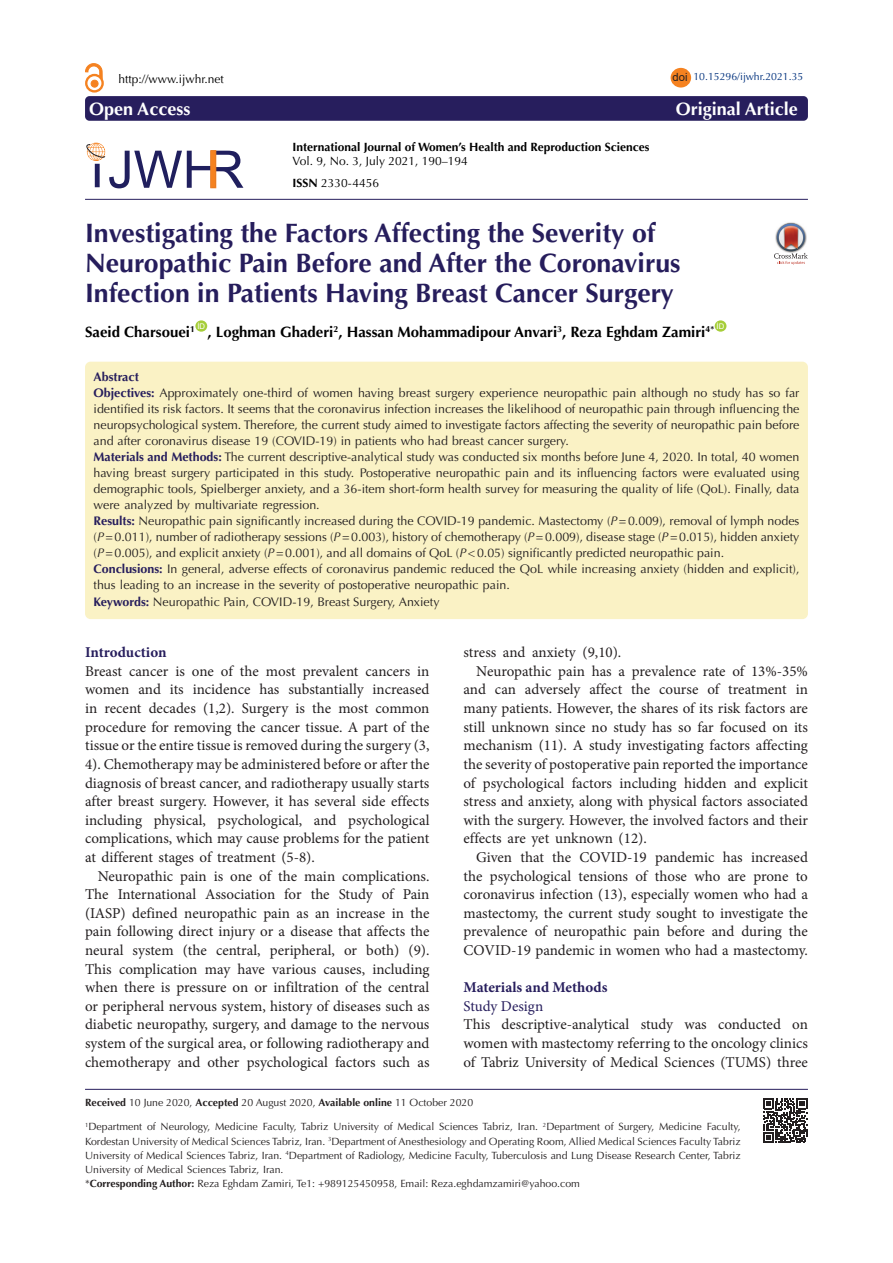
<style>
.page{position:relative;width:893px;height:1263px;background:#fff}
.page>*{position:absolute;margin:0;border:0;box-sizing:border-box;transform-origin:0 0}
.Pa3{font:700 26.7px/30px "Optima LT Std";color:#261d5c}
.t1{font:700 18px "Optima LT Std";color:#fff}
.t2{font:15px/18.6px "Minion Pro";color:#231f20;text-align:justify}
.t3{font:700 15px "Optima LT Std";color:#000}
.t4{font:700 15px "Minion Pro";color:#271e5d}
.t5{font:15px "Minion Pro";color:#271e5d}
.t6{font:12.45px/16px "Optima LT Std";color:#231f20;text-align:justify}
.t7{font:700 12.45px "Optima LT Std";color:#261d5c}
.t8{font:12px "Optima LT Std";color:#000}
.t9{font:700 12px "Optima LT Std";color:#000}
.t10{font:11.25px "Arial";color:#231f20}
.t11{font:10.5px/14.2px "Optima LT Std";color:#231f20;text-align:justify}
.t12{font:10.5px "Optima LT Std";color:#00317d}
.t13{font:7.8px "Arial";color:#fff}
.s1{font-weight:700}
.s2{font-weight:700;color:#261d5c}
.s3{font-style:italic}
</style>
<div class="page">
<div style="left:85px;top:362px;width:723px;height:257px;background:#faf2c5;border-radius:6px"></div>
<div style="left:195px;top:320px;width:12px;height:12px;background:#a6ce39;border-radius:50%"></div>
<div style="left:715px;top:320px;width:11px;height:12px;background:#a6ce39;border-radius:50%"></div>
<div style="left:85px;top:96px;width:723px;height:25px;background:#271e5d;border-radius:4px"></div>
<hr style="left:85px;top:199px;width:723px;height:1px;background:#271e5d">
<div style="left:671px;top:68px;width:20px;height:20px;background:#f58220;border-radius:50%"></div>
<div style="left:91px;top:80px;width:7px;height:7px;background:#f58220;border-radius:50%"></div>
<div style="left:91px;top:80px;width:7px;height:7px;border:1px solid #f58220;border-radius:50%"></div>
<div style="left:85px;top:74px;width:19px;height:19px;border:2px solid #f58220;border-radius:50%"></div>
<svg style="left:85px;top:63px;width:17px;height:16px"></svg>
<hr style="left:85px;top:1089px;width:723px;height:1px;background:#261d5c">
<svg style="left:763px;top:1098px;width:44px;height:45px"></svg>
<svg style="left:774px;top:223px;width:34px;height:42px"></svg>
<svg style="left:86px;top:143px;width:157px;height:45px"></svg>
<svg style="left:211px;top:150px;width:5px;height:38px"></svg>
<p class="t8" style="left:118px;top:72px;width:107px">http://www.ijwhr.net</p>
<p class="t10" style="left:672px;top:70px;width:17px">doi</p>
<p class="t12" style="left:693px;top:71px;width:111px">10.15296/ijwhr.2021.35</p>
<p class="t1" style="left:89px;top:98px;width:103px">Open Access</p>
<p class="t1" style="left:676px;top:98px;width:124px">Original Article</p>
<p class="t9" style="left:293px;top:140px;width:358px">International Journal of Women’s Health and Reproduction Sciences</p>
<p class="t8" style="left:293px;top:154px;width:177px">Vol. 9, No. 3, July 2021, 190–194</p>
<p class="t8" style="left:293px;top:176px;width:88px"><span class="s1">ISSN</span> 2330-4456</p>
<p class="Pa3" style="left:85px;top:218px;width:597px">Investigating the Factors Affecting the Severity of<br>Neuropathic Pain Before and After the Coronavirus<br>Infection in Patients Having Breast Cancer Surgery</p>
<p class="t3" style="left:85px;top:323px;width:111px">Saeid Charsouei<sup>1</sup></p>
<p class="t13" style="left:197px;top:321px;width:9px">ID</p>
<p class="t3" style="left:208px;top:323px;width:508px">, Loghman Ghaderi<sup>2</sup>, Hassan Mohammadipour Anvari<sup>3</sup>, Reza Eghdam Zamiri<sup>4*</sup></p>
<p class="t13" style="left:717px;top:321px;width:9px">ID</p>
<p class="t7" style="left:94px;top:369px;width:47px">Abstract</p>
<p class="t6" style="left:94px;top:385px;width:707px"><span class="s2">Objectives:</span> Approximately one-third of women having breast surgery experience neuropathic pain although no study has so far identified its risk factors. It seems that the coronavirus infection increases the likelihood of neuropathic pain through influencing the neuropsychological system. Therefore, the current study aimed to investigate factors affecting the severity of neuropathic pain before and after coronavirus disease 19 (COVID-19) in patients who had breast cancer surgery.</p>
<p class="t6" style="left:94px;top:449px;width:707px"><span class="s2">Materials and Methods:</span> The current descriptive-analytical study was conducted six months before June 4, 2020. In total, 40 women having breast surgery participated in this study. Postoperative neuropathic pain and its influencing factors were evaluated using demographic tools, Spielberger anxiety, and a 36-item short-form health survey for measuring the quality of life (QoL). Finally, data were analyzed by multivariate regression.</p>
<p class="t6" style="left:94px;top:513px;width:707px"><span class="s2">Results:</span> Neuropathic pain significantly increased during the COVID-19 pandemic. Mastectomy (<span class="s3">P</span>=0.009), removal of lymph nodes (<span class="s3">P</span>=0.011), number of radiotherapy sessions (<span class="s3">P</span>=0.003), history of chemotherapy (<span class="s3">P</span>=0.009), disease stage (<span class="s3">P</span>=0.015), hidden anxiety (<span class="s3">P</span>=0.005), and explicit anxiety (<span class="s3">P</span>=0.001), and all domains of QoL (<span class="s3">P</span>&lt;0.05) significantly predicted neuropathic pain.</p>
<p class="t6" style="left:94px;top:561px;width:707px"><span class="s2">Conclusions:</span> In general, adverse effects of coronavirus pandemic reduced the QoL while increasing anxiety (hidden and explicit), thus leading to an increase in the severity of postoperative neuropathic pain.</p>
<p class="t6" style="left:94px;top:593px;width:347px"><span class="s2">Keywords:</span> Neuropathic Pain, COVID-19, Breast Surgery, Anxiety</p>
<p class="t4" style="left:85px;top:642px;width:83px">Introduction</p>
<p class="t2" style="left:85px;top:662px;width:346px">Breast cancer is one of the most prevalent cancers in women and its incidence has substantially increased in recent decades (1,2). Surgery is the most common procedure for removing the cancer tissue. A part of the tissue or the entire tissue is removed during the surgery (3, 4). Chemotherapy may be administered before or after the diagnosis of breast cancer, and radiotherapy usually starts after breast surgery. However, it has several side effects including physical, psychological, and psychological complications, which may cause problems for the patient at different stages of treatment (5-8).</p>
<p class="t2" style="left:85px;top:866px;width:346px;text-indent:13px">Neuropathic pain is one of the main complications.<br>The International Association for the Study of Pain (IASP) defined neuropathic pain as an increase in the pain following direct injury or a disease that affects the neural system (the central, peripheral, or both) (9).<br>This complication may have various causes, including when there is pressure on or infiltration of the central or peripheral nervous system, history of diseases such as diabetic neuropathy, surgery, and damage to the nervous system of the surgical area, or following radiotherapy and chemotherapy and other psychological factors such as</p>
<p class="t2" style="left:463px;top:643px;width:159px">stress and anxiety (9,10).</p>
<p class="t2" style="left:463px;top:662px;width:346px;text-indent:13px">Neuropathic pain has a prevalence rate of 13%-35% and can adversely affect the course of treatment in many patients. However, the shares of its risk factors are still unknown since no study has so far focused on its mechanism (11). A study investigating factors affecting the severity of postoperative pain reported the importance of psychological factors including hidden and explicit stress and anxiety, along with physical factors associated with the surgery. However, the involved factors and their effects are yet unknown (12).</p>
<p class="t2" style="left:463px;top:848px;width:346px;text-indent:13px">Given that the COVID-19 pandemic has increased the psychological tensions of those who are prone to coronavirus infection (13), especially women who had a mastectomy, the current study sought to investigate the prevalence of neuropathic pain before and during the COVID-19 pandemic in women who had a mastectomy.</p>
<p class="t4" style="left:463px;top:977px;width:145px">Materials and Methods</p>
<p class="t5" style="left:463px;top:996px;width:81px">Study Design</p>
<p class="t2" style="left:463px;top:1015px;width:346px">This descriptive-analytical study was conducted on women with mastectomy referring to the oncology clinics of Tabriz University of Medical Sciences (TUMS) three</p>
<p class="t11" style="left:85px;top:1096px;width:390px"><span class="s1">Received</span> 10 June 2020, <span class="s1">Accepted</span> 20 August 2020, <span class="s1">Available online</span> 11 October 2020</p>
<p class="t11" style="left:85px;top:1120px;width:657px"><sup>1</sup>Department of Neurology, Medicine Faculty, Tabriz University of Medical Sciences Tabriz, Iran. <sup>2</sup>Department of Surgery, Medicine Faculty, Kordestan University of Medical Sciences Tabriz, Iran. <sup>3</sup>Department of Anesthesiology and Operating Room, Allied Medical Sciences Faculty Tabriz University of Medical Sciences Tabriz, Iran. <sup>4</sup>Department of Radiology, Medicine Faculty, Tuberculosis and Lung Disease Research Center, Tabriz University of Medical Sciences Tabriz, Iran.</p>
<p class="t11" style="left:85px;top:1177px;width:496px">*<span class="s1">Corresponding Author:</span> Reza Eghdam Zamiri, Te1: +989125450958, Email: Reza.eghdamzamiri@yahoo.com</p>
</div>
